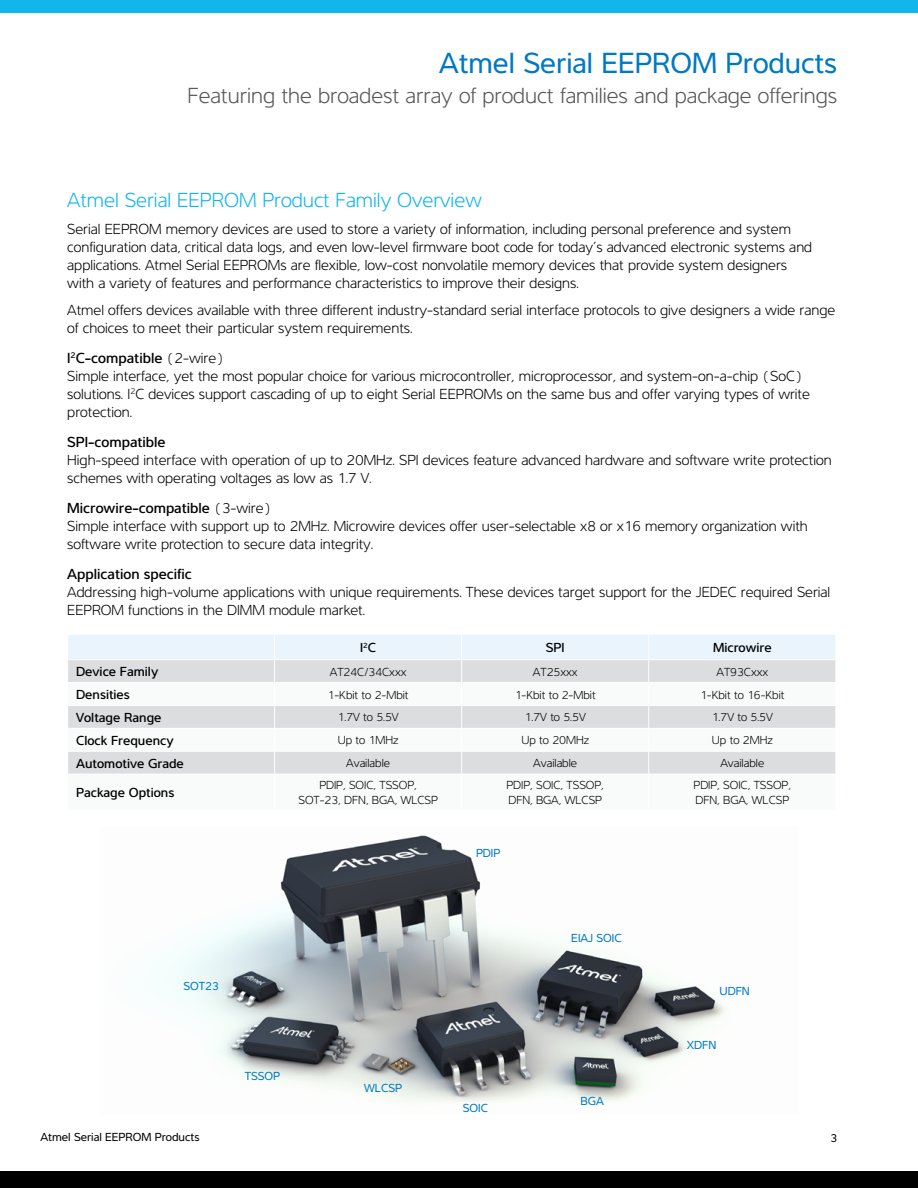
<style>
.page{position:relative;width:918px;height:1188px;background:#fff}
.page>*{position:absolute;margin:0;border:0;box-sizing:border-box;transform-origin:0 0}
.t1{font:30px "Interval";color:#0079c1}
.t2{font:300 22.5px "Interval";color:#58595b}
.t3{font:300 21px "Interval";color:#13b6ea}
.t4{font:300 15px/18px "Interval";color:#000}
.t5{font:500 15px "Interval";color:#000}
.t6{font:500 13.5px "Interval";color:#000}
.t7{font:300 12px/14.4px "Interval";color:#000}
.t8{font:12px "Interval";color:#0079c1}
.t9{font:12px "Interval";color:#000}
.s1{font-weight:500}
</style>
<div class="page">
<svg style="left:0;top:1172px;width:1px;height:16px"></svg>
<div style="left:1px;top:1172px;width:917px;height:16px;background:#000"></div>
<svg style="left:0;top:0;width:3px;height:12px"></svg>
<div style="left:3px;top:0;width:915px;height:12px;background:#13b6ea"></div>
<svg style="left:68px;top:635px;width:768px;height:139px"></svg>
<img style="left:162px;top:835px;width:564px;height:268px">
<h1 class="t1" style="left:439px;top:45px;width:399px">Atmel Serial EEPROM Products</h1>
<h2 class="t2" style="left:187px;top:83px;width:651px">Featuring the broadest array of product families and package offerings</h2>
<h3 class="t3" style="left:67px;top:188px;width:416px">Atmel Serial EEPROM Product Family Overview</h3>
<p class="t4" style="left:67px;top:219px;width:746px">Serial EEPROM memory devices are used to store a variety of information, including personal preference and system configuration data, critical data logs, and even low-level firmware boot code for today’s advanced electronic systems and applications. Atmel Serial EEPROMs are flexible, low-cost nonvolatile memory devices that provide system designers with a variety of features and performance characteristics to improve their designs.</p>
<p class="t4" style="left:67px;top:300px;width:770px">Atmel offers devices available with three different industry-standard serial interface protocols to give designers a wide range of choices to meet their particular system requirements.</p>
<p class="t4" style="left:67px;top:348px;width:744px"><span class="s1">I</span><sup>2</sup><span class="s1">C-compatible</span> (2-wire)<br>Simple interface, yet the most popular choice for various microcontroller, microprocessor, and system-on-a-chip (SoC) solutions. I<sup>2</sup>C devices support cascading of up to eight Serial EEPROMs on the same bus and offer varying types of write protection.</p>
<p class="t5" style="left:67px;top:433px;width:100px">SPI-compatible</p>
<p class="t4" style="left:67px;top:450px;width:766px">High-speed interface with operation of up to 20MHz. SPI devices feature advanced hardware and software write protection schemes with operating voltages as low as 1.7 V.</p>
<p class="t4" style="left:67px;top:498px;width:742px"><span class="s1">Microwire-compatible</span> (3-wire)<br>Simple interface with support up to 2MHz. Microwire devices offer user-selectable x8 or x16 memory organization with software write protection to secure data integrity.</p>
<p class="t5" style="left:67px;top:565px;width:126px">Application specific</p>
<p class="t4" style="left:67px;top:582px;width:765px">Addressing high-volume applications with unique requirements. These devices target support for the JEDEC required Serial<br>EEPROM functions in the DIMM module market.</p>
<p class="t6" style="left:360px;top:640px;width:17px">I<sup>2</sup>C</p>
<p class="t6" style="left:546px;top:640px;width:20px">SPI</p>
<p class="t6" style="left:713px;top:640px;width:60px">Microwire</p>
<p class="t6" style="left:76px;top:664px;width:84px">Device Family</p>
<p class="t7" style="left:330px;top:664px;width:78px">AT24C/34Cxxx</p>
<p class="t7" style="left:533px;top:664px;width:46px">AT25xxx</p>
<p class="t7" style="left:717px;top:664px;width:53px">AT93Cxxx</p>
<p class="t6" style="left:76px;top:687px;width:55px">Densities</p>
<p class="t7" style="left:328px;top:687px;width:82px">1-Kbit to 2-Mbit</p>
<p class="t7" style="left:515px;top:687px;width:82px">1-Kbit to 2-Mbit</p>
<p class="t7" style="left:700px;top:687px;width:86px">1-Kbit to 16-Kbit</p>
<p class="t6" style="left:76px;top:710px;width:87px">Voltage Range</p>
<p class="t7" style="left:338px;top:710px;width:63px">1.7V to 5.5V</p>
<p class="t7" style="left:525px;top:710px;width:63px">1.7V to 5.5V</p>
<p class="t7" style="left:712px;top:710px;width:63px">1.7V to 5.5V</p>
<p class="t6" style="left:76px;top:733px;width:99px">Clock Frequency</p>
<p class="t7" style="left:338px;top:733px;width:62px">Up to 1MHz</p>
<p class="t7" style="left:521px;top:733px;width:69px">Up to 20MHz</p>
<p class="t7" style="left:712px;top:733px;width:62px">Up to 2MHz</p>
<p class="t6" style="left:76px;top:756px;width:109px">Automotive Grade</p>
<p class="t7" style="left:346px;top:756px;width:45px">Available</p>
<p class="t7" style="left:533px;top:756px;width:45px">Available</p>
<p class="t7" style="left:720px;top:756px;width:45px">Available</p>
<p class="t6" style="left:76px;top:785px;width:100px">Package Options</p>
<p class="t7" style="left:298px;top:778px;width:141px;text-align:center">PDIP, SOIC, TSSOP,<br>SOT-23, DFN, BGA, WLCSP</p>
<p class="t7" style="left:507px;top:778px;width:99px">PDIP, SOIC, TSSOP,<br>DFN, BGA, WLCSP</p>
<p class="t7" style="left:694px;top:778px;width:99px">PDIP, SOIC, TSSOP,<br>DFN, BGA, WLCSP</p>
<p class="t8" style="left:476px;top:846px;width:26px">PDIP</p>
<p class="t8" style="left:571px;top:931px;width:52px">EIAJ SOIC</p>
<p class="t8" style="left:184px;top:980px;width:37px">SOT23</p>
<p class="t8" style="left:720px;top:984px;width:32px">UDFN</p>
<p class="t9" style="left:40px;top:1130px;width:161px">Atmel Serial EEPROM Products</p>
<p class="t8" style="left:245px;top:1069px;width:37px">TSSOP</p>
<p class="t8" style="left:364px;top:1081px;width:39px">WLCSP</p>
<p class="t8" style="left:463px;top:1101px;width:27px">SOIC</p>
<p class="t8" style="left:581px;top:1094px;width:25px">BGA</p>
<p class="t8" style="left:687px;top:1039px;width:31px">XDFN</p>
<p class="t9" style="left:830px;top:1131px;width:8px">3</p>
</div>
